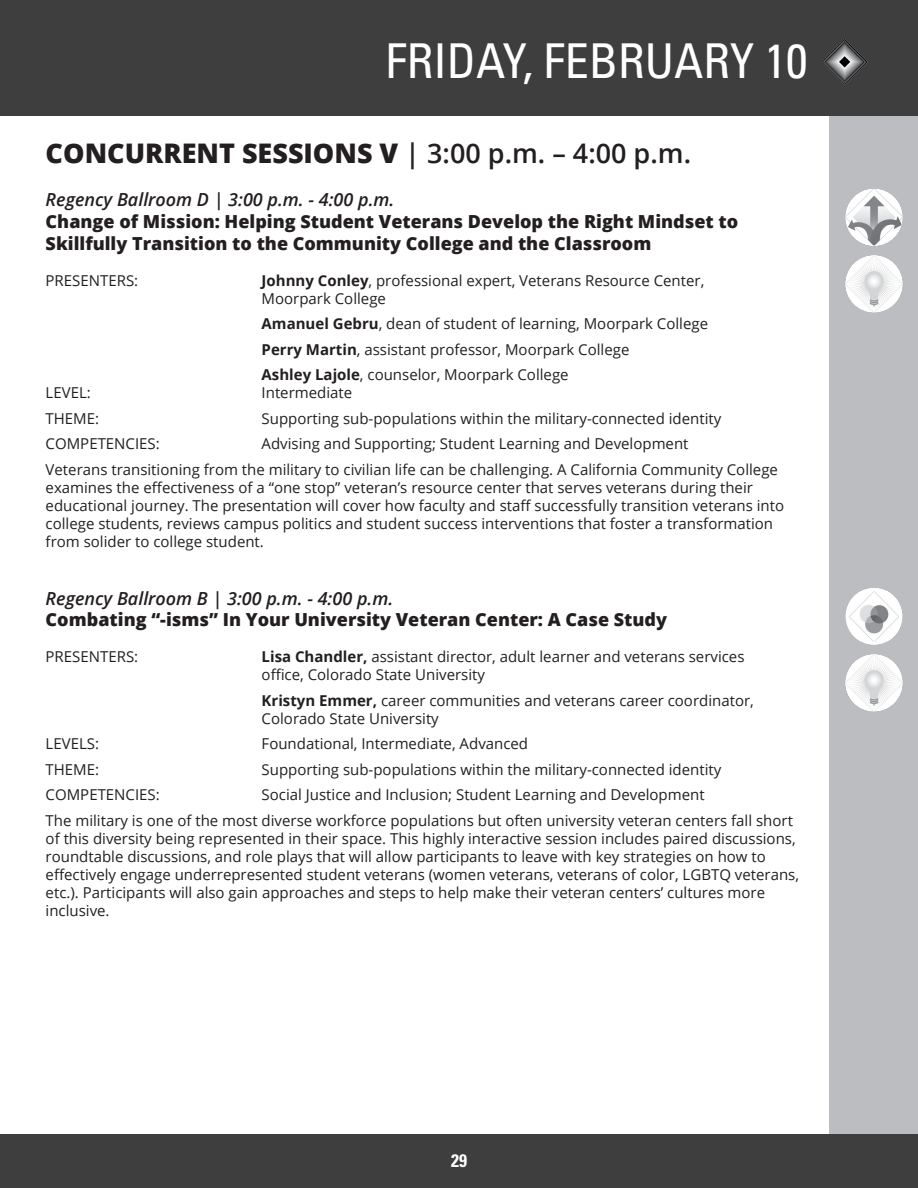
<style>
.page{position:relative;width:918px;height:1188px;background:#fff}
.page>*{position:absolute;margin:0;border:0;box-sizing:border-box;transform-origin:0 0}
.Header_-_Date{font:condensed 48px "Univers LT Std";color:#fff}
.t1{font:800 27px "Open Sans";color:#231f20}
.t2{font:800 18px/21.6px "Open Sans";color:#231f20}
.t3{font:italic 600 18px "Open Sans";color:#231f20}
.t4{font:700 condensed 18px "Univers LT Std";color:#fff}
.t5{font:15px/18px "Open Sans";color:#231f20}
.s1{font-weight:600}
.s2{font-weight:700}
</style>
<div class="page">
<div style="left:0;top:1134px;width:918px;height:54px;background:#3e3e3f"></div>
<div style="left:829px;top:115px;width:89px;height:1019px;background:#bcbdc0"></div>
<div style="left:0;top:0;width:918px;height:115px;background:#3e3e3f"></div>
<img style="left:822px;top:39px;width:46px;height:46px">
<div style="left:846px;top:588px;width:56px;height:57px;background:#fff;border-radius:50%"></div>
<img style="left:849px;top:591px;width:50px;height:50px">
<img style="left:846px;top:655px;width:56px;height:56px;border-radius:28px">
<img style="left:846px;top:189px;width:56px;height:57px;border-radius:28px">
<img style="left:846px;top:256px;width:56px;height:56px;border-radius:28px">
<p class="Header_-_Date" style="left:386px;top:31px;width:423px">FRIDAY, FEBRUARY 10</p>
<p class="t1" style="left:46px;top:133px;width:647px">CONCURRENT SESSIONS V <span class="s1">| 3:00 p.m. – 4:00 p.m.</span></p>
<p class="t3" style="left:46px;top:187px;width:350px">Regency Ballroom D | 3:00 p.m. - 4:00 p.m.</p>
<p class="t2" style="left:46px;top:210px;width:694px">Change of Mission: Helping Student Veterans Develop the Right Mindset to<br>Skillfully Transition to the Community College and the Classroom</p>
<p class="t5" style="left:46px;top:271px;width:94px">PRESENTERS:</p>
<p class="t5" style="left:262px;top:271px;width:444px"><span class="s2">Johnny Conley</span>, professional expert, Veterans Resource Center,<br>Moorpark College</p>
<p class="t5" style="left:262px;top:314px;width:448px"><span class="s2">Amanuel Gebru</span>, dean of student of learning, Moorpark College</p>
<p class="t5" style="left:262px;top:340px;width:369px"><span class="s2">Perry Martin</span>, assistant professor, Moorpark College</p>
<p class="t5" style="left:262px;top:365px;width:309px"><span class="s2">Ashley Lajole</span>, counselor, Moorpark College</p>
<p class="t5" style="left:46px;top:383px;width:47px">LEVEL:</p>
<p class="t5" style="left:262px;top:383px;width:92px">Intermediate</p>
<p class="t5" style="left:46px;top:409px;width:55px">THEME:</p>
<p class="t5" style="left:262px;top:409px;width:461px">Supporting sub-populations within the military-connected identity</p>
<p class="t5" style="left:46px;top:434px;width:116px">COMPETENCIES:</p>
<p class="t5" style="left:262px;top:434px;width:428px">Advising and Supporting; Student Learning and Development</p>
<p class="t5" style="left:46px;top:460px;width:740px">Veterans transitioning from the military to civilian life can be challenging. A California Community College examines the effectiveness of a “one stop” veteran’s resource center that serves veterans during their educational journey. The presentation will cover how faculty and staff successfully transition veterans into college students, reviews campus politics and student success interventions that foster a transformation from solider to college student.</p>
<p class="t3" style="left:46px;top:586px;width:349px">Regency Ballroom B | 3:00 p.m. - 4:00 p.m.</p>
<p class="t2" style="left:46px;top:608px;width:623px">Combating “-isms” In Your University Veteran Center: A Case Study</p>
<p class="t5" style="left:46px;top:647px;width:94px">PRESENTERS:</p>
<p class="t5" style="left:262px;top:647px;width:484px"><span class="s2">Lisa Chandler,</span> assistant director, adult learner and veterans services office, Colorado State University</p>
<p class="t5" style="left:262px;top:691px;width:494px"><span class="s2">Kristyn Emmer,</span> career communities and veterans career coordinator,<br>Colorado State University</p>
<p class="t5" style="left:46px;top:734px;width:55px">LEVELS:</p>
<p class="t5" style="left:262px;top:734px;width:268px">Foundational, Intermediate, Advanced</p>
<p class="t5" style="left:46px;top:760px;width:55px">THEME:</p>
<p class="t5" style="left:262px;top:760px;width:461px">Supporting sub-populations within the military-connected identity</p>
<p class="t5" style="left:46px;top:785px;width:116px">COMPETENCIES:</p>
<p class="t5" style="left:262px;top:785px;width:445px">Social Justice and Inclusion; Student Learning and Development</p>
<p class="t5" style="left:46px;top:811px;width:755px">The military is one of the most diverse workforce populations but often university veteran centers fall short of this diversity being represented in their space. This highly interactive session includes paired discussions, roundtable discussions, and role plays that will allow participants to leave with key strategies on how to effectively engage underrepresented student veterans (women veterans, veterans of color, LGBTQ veterans, etc.). Participants will also gain approaches and steps to help make their veteran centers’ cultures more inclusive.</p>
<p class="t4" style="left:451px;top:1149px;width:17px">29</p>
</div>
